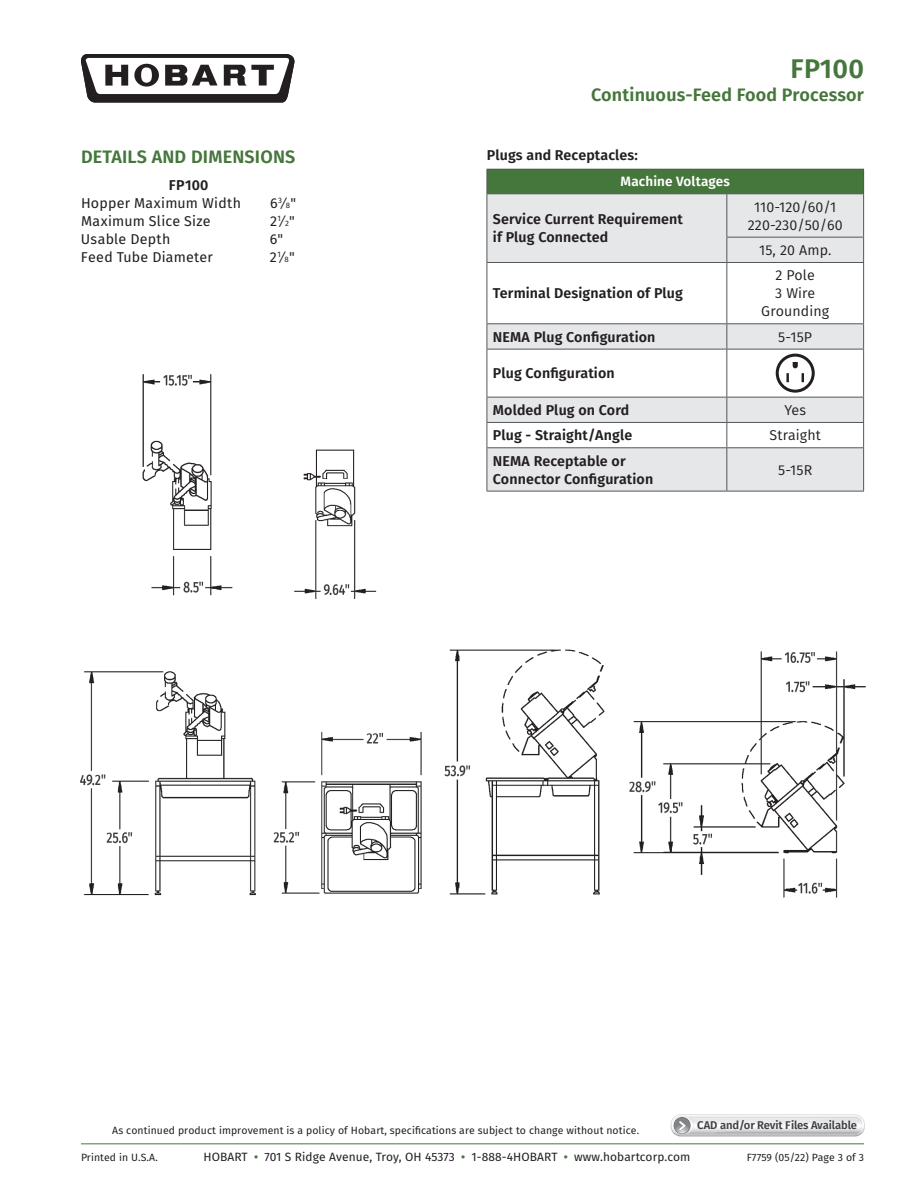
<style>
.page{position:relative;width:918px;height:1188px;background:#fff}
.page>*{position:absolute;margin:0;border:0;box-sizing:border-box;transform-origin:0 0}
.t1{font:600 27px "Fira Sans";letter-spacing:.01em;color:#45763b}
.t2{font:600 18px "Fira Sans";letter-spacing:.01em;color:#45763b}
.t3{font:600 14.25px/18px "Fira Sans";letter-spacing:.01em;color:#231f20}
.t4{font:14.25px "Fira Sans";letter-spacing:.015em;color:#231f20}
.t5{font:14.25px/18px "Fira Sans";letter-spacing:.01em;color:#231f20;text-align:center}
.t6{font:600 13.5px "Fira Sans";letter-spacing:.01em;color:#fff}
.t7{font:12px "Fira Sans";letter-spacing:.01em;color:#231f20}
.t8{font:600 11.25px "Fira Sans";letter-spacing:-.01em;color:#414042}
.t9{font:10.5px "Fira Sans";letter-spacing:.01em;color:#231f20}
.s1{font-size:7.8px}
.s2{font-weight:600;color:#45763b}
</style>
<div class="page">
<svg style="left:81px;top:54px;width:213px;height:49px"></svg>
<svg style="left:671px;top:1114px;width:194px;height:23px"></svg>
<hr style="left:81px;top:1143px;width:783px;height:1px;background:#45763b">
<img style="left:81px;top:360px;width:785px;height:538px">
<div style="left:487px;top:169px;width:377px;height:25px;background:#45763b"></div>
<svg style="left:488px;top:194px;width:375px;height:297px;fill:#e6e7e9"></svg>
<hr style="left:487px;top:194px;width:1px;height:43px;background:#535759">
<hr style="left:726px;top:194px;width:1px;height:43px;background:#535759">
<hr style="left:863px;top:194px;width:1px;height:43px;background:#535759">
<svg style="left:487px;top:237px;width:1px;height:25px"></svg>
<hr style="left:726px;top:237px;width:138px;height:1px;background:#535759">
<svg style="left:726px;top:238px;width:1px;height:24px"></svg>
<svg style="left:863px;top:238px;width:1px;height:24px"></svg>
<hr style="left:487px;top:262px;width:240px;height:1px;background:#535759">
<hr style="left:487px;top:263px;width:1px;height:60px;background:#535759">
<hr style="left:727px;top:262px;width:137px;height:1px;background:#535759">
<hr style="left:726px;top:263px;width:1px;height:60px;background:#535759">
<hr style="left:863px;top:263px;width:1px;height:60px;background:#535759">
<hr style="left:487px;top:323px;width:240px;height:1px;background:#535759">
<svg style="left:487px;top:324px;width:1px;height:25px"></svg>
<hr style="left:727px;top:323px;width:137px;height:1px;background:#535759">
<svg style="left:726px;top:324px;width:1px;height:25px"></svg>
<svg style="left:863px;top:324px;width:1px;height:25px"></svg>
<hr style="left:487px;top:349px;width:240px;height:1px;background:#535759">
<hr style="left:487px;top:349px;width:1px;height:48px;background:#535759">
<hr style="left:727px;top:349px;width:137px;height:1px;background:#535759">
<hr style="left:726px;top:349px;width:1px;height:48px;background:#535759">
<hr style="left:863px;top:349px;width:1px;height:48px;background:#535759">
<hr style="left:487px;top:397px;width:240px;height:1px;background:#535759">
<hr style="left:727px;top:397px;width:137px;height:1px;background:#535759">
<hr style="left:487px;top:422px;width:240px;height:1px;background:#535759">
<svg style="left:487px;top:398px;width:1px;height:49px"></svg>
<hr style="left:727px;top:422px;width:137px;height:1px;background:#535759">
<svg style="left:726px;top:398px;width:1px;height:49px"></svg>
<svg style="left:863px;top:398px;width:1px;height:49px"></svg>
<hr style="left:487px;top:447px;width:240px;height:1px;background:#535759">
<hr style="left:487px;top:448px;width:1px;height:43px;background:#535759">
<hr style="left:727px;top:447px;width:137px;height:1px;background:#535759">
<hr style="left:726px;top:448px;width:1px;height:43px;background:#535759">
<hr style="left:863px;top:448px;width:1px;height:43px;background:#535759">
<hr style="left:487px;top:491px;width:240px;height:1px;background:#535759">
<hr style="left:727px;top:491px;width:137px;height:1px;background:#535759">
<hr style="left:487px;top:169px;width:240px;height:1px;background:#535759">
<hr style="left:727px;top:169px;width:137px;height:1px;background:#535759">
<svg style="left:487px;top:170px;width:1px;height:23px"></svg>
<svg style="left:863px;top:170px;width:1px;height:23px"></svg>
<hr style="left:487px;top:193px;width:240px;height:1px;background:#535759">
<hr style="left:727px;top:193px;width:137px;height:1px;background:#535759">
<svg style="left:776px;top:354px;width:39px;height:39px"></svg>
<p class="t2" style="left:81px;top:142px;width:216px">DETAILS AND DIMENSIONS</p>
<p class="t3" style="left:169px;top:175px;width:41px">FP100</p>
<p class="t4" style="left:81px;top:192px;width:162px">Hopper Maximum Width</p>
<p class="t4" style="left:270px;top:192px;width:28px">6<sup>3</sup>⁄<span class="s1">8</span>"</p>
<p class="t4" style="left:81px;top:210px;width:131px">Maximum Slice Size</p>
<p class="t4" style="left:270px;top:210px;width:26px">2<sup>1</sup>⁄ <span class="s1">2</span>"</p>
<p class="t4" style="left:81px;top:228px;width:91px">Usable Depth</p>
<p class="t4" style="left:270px;top:228px;width:15px">6"</p>
<p class="t4" style="left:81px;top:246px;width:134px">Feed Tube Diameter</p>
<p class="t4" style="left:270px;top:246px;width:26px">2<sup>1</sup>⁄<span class="s1">8</span>"</p>
<h1 class="t1" style="left:791px;top:47px;width:75px">FP100</h1>
<p class="t2" style="left:591px;top:80px;width:274px">Continuous-Feed Food Processor</p>
<p class="t3" style="left:487px;top:145px;width:153px">Plugs and Receptacles:</p>
<p class="t6" style="left:621px;top:171px;width:111px">Machine Voltages</p>
<p class="t3" style="left:493px;top:210px;width:192px">Service Current Requirement if Plug Connected</p>
<p class="t3" style="left:493px;top:283px;width:192px">Terminal Designation of Plug</p>
<p class="t5" style="left:748px;top:197px;width:96px">110-120/60/1<br>220-230/50/60</p>
<p class="t5" style="left:759px;top:241px;width:74px">15, 20 Amp.</p>
<p class="t5" style="left:761px;top:266px;width:69px">2 Pole<br>3 Wire<br>Grounding</p>
<p class="t3" style="left:493px;top:327px;width:164px">NEMA Plug Configuration</p>
<p class="t5" style="left:778px;top:327px;width:35px">5-15P</p>
<p class="t3" style="left:493px;top:363px;width:123px">Plug Configuration</p>
<p class="t3" style="left:493px;top:400px;width:138px">Molded Plug on Cord</p>
<p class="t5" style="left:784px;top:401px;width:23px">Yes</p>
<p class="t3" style="left:493px;top:425px;width:141px">Plug - Straight/Angle</p>
<p class="t5" style="left:770px;top:426px;width:53px">Straight</p>
<p class="t3" style="left:493px;top:451px;width:162px">NEMA Receptable or<br>Connector Configuration</p>
<p class="t5" style="left:778px;top:460px;width:36px">5-15R</p>
<p class="t9" style="left:112px;top:1122px;width:529px">As continued product improvement is a policy of Hobart, specifications are subject to change without notice.</p>
<p class="t8" style="left:697px;top:1117px;width:161px">CAD and/or Revit Files Available</p>
<p class="t9" style="left:81px;top:1149px;width:78px">Printed in U.S.A.</p>
<p class="t7" style="left:203px;top:1147px;width:488px">HOBART <span class="s2">•</span> 701 S Ridge Avenue, Troy, OH 45373 <span class="s2">•</span> 1-888-4HOBART <span class="s2">•</span> www.hobartcorp.com</p>
<p class="t9" style="left:747px;top:1149px;width:119px">F7759 (05/22) Page 3 of 3</p>
</div>
